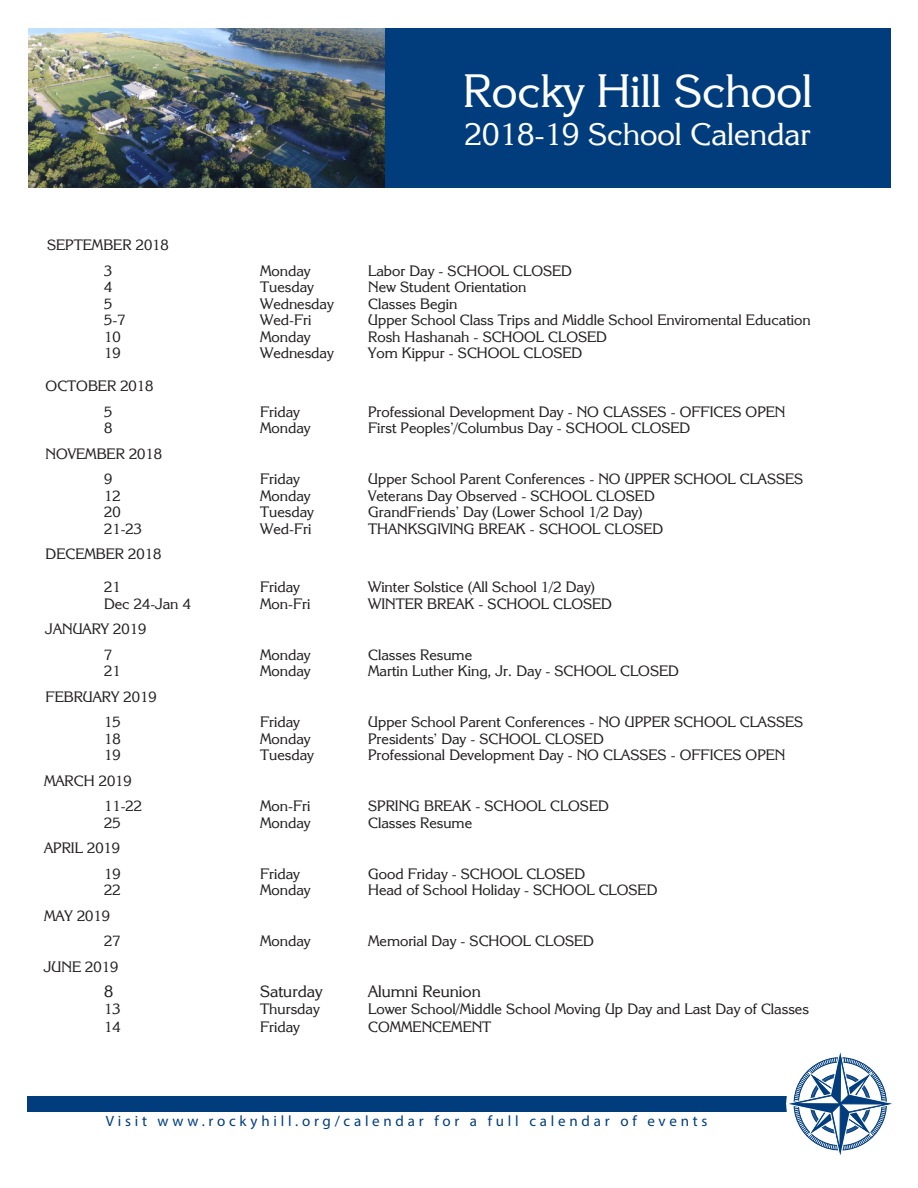
<style>
.page{position:relative;width:918px;height:1188px;background:#fff}
.page>*{position:absolute;margin:0;border:0;box-sizing:border-box;transform-origin:0 0}
.t1{font:46.5px "Korinna IT Cby BT";color:#fff}
.t2{font:31.5px "Korinna IT Cby BT";color:#fff}
.t3{font:16.5px "Korinna IT Cby BT";color:#231f20}
.t4{font:15px "Korinna IT Cby BT";color:#231f20}
.t5{font:15px "Myriad Pro";letter-spacing:.25em;color:#013d7d}
</style>
<div class="page">
<div style="left:385px;top:28px;width:506px;height:160px;background:#013d7d"></div>
<div style="left:27px;top:1096px;width:805px;height:16px;background:#013d7d"></div>
<svg style="left:786px;top:1051px;width:107px;height:105px"></svg>
<img style="left:28px;top:28px;width:357px;height:160px">
<p class="t1" style="left:463px;top:62px;width:351px">Rocky Hill School</p>
<p class="t2" style="left:465px;top:114px;width:347px">2018-19 School Calendar</p>
<p class="t4" style="left:47px;top:236px;width:123px">SEPTEMBER 2018</p>
<p class="t4" style="left:104px;top:261px;width:10px">3</p>
<p class="t4" style="left:260px;top:261px;width:52px">Monday</p>
<p class="t4" style="left:368px;top:261px;width:205px">Labor Day - SCHOOL CLOSED</p>
<p class="t4" style="left:104px;top:278px;width:10px">4</p>
<p class="t4" style="left:260px;top:278px;width:55px">Tuesday</p>
<p class="t4" style="left:368px;top:278px;width:160px">New Student Orientation</p>
<p class="t4" style="left:104px;top:294px;width:10px">5</p>
<p class="t4" style="left:260px;top:294px;width:75px">Wednesday</p>
<p class="t4" style="left:368px;top:294px;width:91px">Classes Begin</p>
<p class="t4" style="left:104px;top:311px;width:23px">5-7</p>
<p class="t4" style="left:260px;top:311px;width:53px">Wed-Fri</p>
<p class="t4" style="left:368px;top:311px;width:444px">Upper School Class Trips and Middle School Enviromental Education</p>
<p class="t4" style="left:104px;top:327px;width:18px">10</p>
<p class="t4" style="left:260px;top:327px;width:52px">Monday</p>
<p class="t4" style="left:368px;top:327px;width:240px">Rosh Hashanah - SCHOOL CLOSED</p>
<p class="t4" style="left:104px;top:344px;width:18px">19</p>
<p class="t4" style="left:260px;top:344px;width:75px">Wednesday</p>
<p class="t4" style="left:368px;top:344px;width:216px">Yom Kippur - SCHOOL CLOSED</p>
<p class="t4" style="left:46px;top:377px;width:109px">OCTOBER 2018</p>
<p class="t4" style="left:104px;top:402px;width:10px">5</p>
<p class="t4" style="left:260px;top:402px;width:41px">Friday</p>
<p class="t4" style="left:368px;top:402px;width:419px">Professional Development Day - NO CLASSES - OFFICES OPEN</p>
<p class="t4" style="left:104px;top:419px;width:10px">8</p>
<p class="t4" style="left:260px;top:419px;width:52px">Monday</p>
<p class="t4" style="left:368px;top:419px;width:324px">First Peoples’/Columbus Day - SCHOOL CLOSED</p>
<p class="t4" style="left:46px;top:444px;width:118px">NOVEMBER 2018</p>
<p class="t4" style="left:104px;top:470px;width:10px">9</p>
<p class="t4" style="left:260px;top:470px;width:41px">Friday</p>
<p class="t4" style="left:368px;top:470px;width:437px">Upper School Parent Conferences - NO UPPER SCHOOL CLASSES</p>
<p class="t4" style="left:104px;top:486px;width:18px">12</p>
<p class="t4" style="left:260px;top:486px;width:52px">Monday</p>
<p class="t4" style="left:368px;top:486px;width:288px">Veterans Day Observed - SCHOOL CLOSED</p>
<p class="t4" style="left:104px;top:503px;width:18px">20</p>
<p class="t4" style="left:260px;top:503px;width:55px">Tuesday</p>
<p class="t4" style="left:368px;top:503px;width:276px">GrandFriends’ Day (Lower School 1/2 Day)</p>
<p class="t4" style="left:104px;top:519px;width:40px">21-23</p>
<p class="t4" style="left:260px;top:519px;width:53px">Wed-Fri</p>
<p class="t4" style="left:368px;top:519px;width:297px">THANKSGIVING BREAK - SCHOOL CLOSED</p>
<p class="t4" style="left:46px;top:545px;width:117px">DECEMBER 2018</p>
<p class="t4" style="left:104px;top:578px;width:18px">21</p>
<p class="t4" style="left:260px;top:578px;width:41px">Friday</p>
<p class="t4" style="left:368px;top:578px;width:229px">Winter Solstice (All School 1/2 Day)</p>
<p class="t4" style="left:104px;top:594px;width:88px">Dec 24-Jan 4</p>
<p class="t4" style="left:260px;top:594px;width:52px">Mon-Fri</p>
<p class="t4" style="left:368px;top:594px;width:245px">WINTER BREAK - SCHOOL CLOSED</p>
<p class="t4" style="left:46px;top:620px;width:102px">JANUARY 2019</p>
<p class="t4" style="left:104px;top:645px;width:10px">7</p>
<p class="t4" style="left:260px;top:645px;width:52px">Monday</p>
<p class="t4" style="left:368px;top:645px;width:105px">Classes Resume</p>
<p class="t4" style="left:104px;top:662px;width:18px">21</p>
<p class="t4" style="left:260px;top:662px;width:52px">Monday</p>
<p class="t4" style="left:368px;top:662px;width:312px">Martin Luther King, Jr. Day - SCHOOL CLOSED</p>
<p class="t4" style="left:46px;top:687px;width:113px">FEBRUARY 2019</p>
<p class="t4" style="left:104px;top:713px;width:18px">15</p>
<p class="t4" style="left:260px;top:713px;width:41px">Friday</p>
<p class="t4" style="left:368px;top:713px;width:437px">Upper School Parent Conferences - NO UPPER SCHOOL CLASSES</p>
<p class="t4" style="left:104px;top:729px;width:18px">18</p>
<p class="t4" style="left:260px;top:729px;width:52px">Monday</p>
<p class="t4" style="left:368px;top:729px;width:237px">Presidents’ Day - SCHOOL CLOSED</p>
<p class="t4" style="left:104px;top:746px;width:18px">19</p>
<p class="t4" style="left:260px;top:746px;width:55px">Tuesday</p>
<p class="t4" style="left:368px;top:746px;width:419px">Professional Development Day - NO CLASSES - OFFICES OPEN</p>
<p class="t4" style="left:44px;top:771px;width:89px">MARCH 2019</p>
<p class="t4" style="left:104px;top:797px;width:40px">11-22</p>
<p class="t4" style="left:260px;top:797px;width:52px">Mon-Fri</p>
<p class="t4" style="left:368px;top:797px;width:242px">SPRING BREAK - SCHOOL CLOSED</p>
<p class="t4" style="left:104px;top:813px;width:18px">25</p>
<p class="t4" style="left:260px;top:813px;width:52px">Monday</p>
<p class="t4" style="left:368px;top:813px;width:105px">Classes Resume</p>
<p class="t4" style="left:44px;top:839px;width:78px">APRIL 2019</p>
<p class="t4" style="left:104px;top:864px;width:18px">19</p>
<p class="t4" style="left:260px;top:864px;width:41px">Friday</p>
<p class="t4" style="left:368px;top:864px;width:219px">Good Friday - SCHOOL CLOSED</p>
<p class="t4" style="left:104px;top:881px;width:18px">22</p>
<p class="t4" style="left:260px;top:881px;width:52px">Monday</p>
<p class="t4" style="left:368px;top:881px;width:291px">Head of School Holiday - SCHOOL CLOSED</p>
<p class="t4" style="left:44px;top:906px;width:67px">MAY 2019</p>
<p class="t4" style="left:104px;top:932px;width:18px">27</p>
<p class="t4" style="left:260px;top:932px;width:52px">Monday</p>
<p class="t4" style="left:368px;top:932px;width:227px">Memorial Day - SCHOOL CLOSED</p>
<p class="t4" style="left:44px;top:957px;width:76px">JUNE 2019</p>
<p class="t3" style="left:104px;top:981px;width:11px">8</p>
<p class="t3" style="left:260px;top:981px;width:64px">Saturday</p>
<p class="t3" style="left:368px;top:981px;width:114px">Alumni Reunion</p>
<p class="t4" style="left:104px;top:999px;width:18px">13</p>
<p class="t4" style="left:260px;top:999px;width:61px">Thursday</p>
<p class="t4" style="left:368px;top:999px;width:442px">Lower School/Middle School Moving Up Day and Last Day of Classes</p>
<p class="t4" style="left:104px;top:1017px;width:18px">14</p>
<p class="t4" style="left:260px;top:1017px;width:41px">Friday</p>
<p class="t4" style="left:368px;top:1017px;width:125px">COMMENCEMENT</p>
<p class="t5" style="left:106px;top:1112px;width:603px">Visit www.rockyhill.org/calendar for a full calendar of events</p>
</div>
